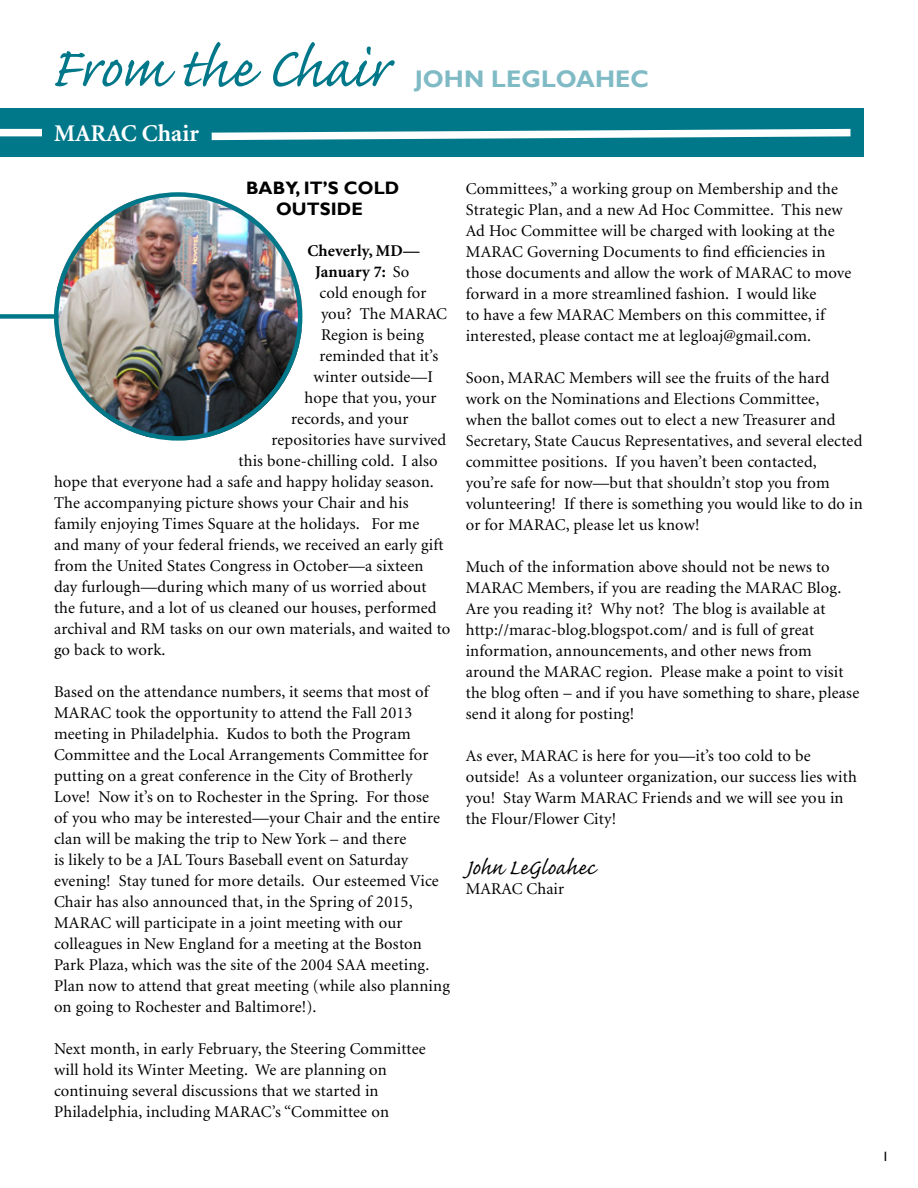
<style>
.page{position:relative;width:918px;height:1188px;background:#fff}
.page>*{position:absolute;margin:0;border:0;box-sizing:border-box;transform-origin:0 0}
.t1{font:27px "Caflisch Script";letter-spacing:.005em;color:#000}
.t2{font:700 24px "Gill Sans";letter-spacing:.005em;color:#80bbc5}
.t3{font:700 24px "Minion";letter-spacing:.005em;color:#fff}
.t4{font:700 18px/21.6px "Gill Sans";letter-spacing:.005em;color:#000;text-align:center}
.t5{font:16.5px/21px "Minion";letter-spacing:.01em;color:#000}
.t6{font:700 16.5px "Minion";letter-spacing:.01em;color:#000}
.t7{font:13.5px "Gill Sans";color:#000}
.s1{font-weight:400}
</style>
<div class="page">
<svg style="left:55px;top:42px;width:340px;height:45px"></svg>
<div style="left:0;top:109px;width:864px;height:48px;background:#00788a"></div>
<div style="left:0;top:129px;width:42px;height:7px;background:#fff"></div>
<svg style="left:211px;top:128px;width:640px;height:13px"></svg>
<div style="left:0;top:314px;width:196px;height:5px;background:#00788a"></div>
<img style="left:55px;top:195px;width:247px;height:243px">
<h2 class="t3" style="left:54px;top:121px;width:147px">MARAC Chair</h2>
<h2 class="t2" style="left:415px;top:64px;width:236px">JOHN LEGLOAHEC</h2>
<p class="t4" style="left:246px;top:177px;width:155px">BABY, IT’S COLD<br>OUTSIDE</p>
<p class="t6" style="left:308px;top:243px;width:114px">Cheverly, MD—</p>
<p class="t6" style="left:315px;top:264px;width:96px">January 7: <span class="s1">So</span></p>
<p class="t5" style="left:320px;top:283px;width:109px">cold enough for</p>
<p class="t5" style="left:321px;top:304px;width:128px">you? The MARAC</p>
<p class="t5" style="left:321px;top:325px;width:104px">Region is being</p>
<p class="t5" style="left:320px;top:346px;width:120px">reminded that it’s</p>
<p class="t5" style="left:314px;top:367px;width:121px">winter outside—I</p>
<p class="t5" style="left:305px;top:388px;width:134px">hope that you, your</p>
<p class="t5" style="left:291px;top:409px;width:119px">records, and your</p>
<p class="t5" style="left:272px;top:430px;width:176px">repositories have survived</p>
<p class="t5" style="left:239px;top:451px;width:201px">this bone-chilling cold. I also</p>
<p class="t5" style="left:54px;top:472px;width:381px">hope that everyone had a safe and happy holiday season.</p>
<p class="t5" style="left:54px;top:493px;width:356px">The accompanying picture shows your Chair and his</p>
<p class="t5" style="left:54px;top:514px;width:367px">family enjoying Times Square at the holidays. For me</p>
<p class="t5" style="left:54px;top:535px;width:391px">and many of your federal friends, we received an early gift</p>
<p class="t5" style="left:54px;top:556px;width:371px">from the United States Congress in October—a sixteen</p>
<p class="t5" style="left:54px;top:577px;width:374px">day furlough—during which many of us worried about</p>
<p class="t5" style="left:54px;top:598px;width:384px">the future, and a lot of us cleaned our houses, performed</p>
<p class="t5" style="left:54px;top:619px;width:398px">archival and RM tasks on our own materials, and waited to</p>
<p class="t5" style="left:54px;top:640px;width:113px">go back to work.</p>
<p class="t5" style="left:54px;top:682px;width:397px">Based on the attendance numbers, it seems that most of MARAC took the opportunity to attend the Fall 2013 meeting in Philadelphia. Kudos to both the Program Committee and the Local Arrangements Committee for putting on a great conference in the City of Brotherly Love! Now it’s on to Rochester in the Spring. For those<br>of you who may be interested—your Chair and the entire clan will be making the trip to New York – and there<br>is likely to be a JAL Tours Baseball event on Saturday evening! Stay tuned for more details. Our esteemed Vice Chair has also announced that, in the Spring of 2015, MARAC will participate in a joint meeting with our colleagues in New England for a meeting at the Boston Park Plaza, which was the site of the 2004 SAA meeting.<br>Plan now to attend that great meeting (while also planning on going to Rochester and Baltimore!).</p>
<p class="t5" style="left:54px;top:1039px;width:373px">Next month, in early February, the Steering Committee will hold its Winter Meeting. We are planning on continuing several discussions that we started in Philadelphia, including MARAC’s “Committee on</p>
<p class="t5" style="left:466px;top:179px;width:387px">Committees,” a working group on Membership and the Strategic Plan, and a new Ad Hoc Committee. This new Ad Hoc Committee will be charged with looking at the MARAC Governing Documents to find efficiencies in those documents and allow the work of MARAC to move forward in a more streamlined fashion. I would like<br>to have a few MARAC Members on this committee, if interested, please contact me at legloaj@gmail.com.</p>
<p class="t5" style="left:466px;top:368px;width:399px">Soon, MARAC Members will see the fruits of the hard work on the Nominations and Elections Committee,<br>when the ballot comes out to elect a new Treasurer and Secretary, State Caucus Representatives, and several elected committee positions. If you haven’t been contacted,<br>you’re safe for now—but that shouldn’t stop you from volunteering! If there is something you would like to do in or for MARAC, please let us know!</p>
<p class="t5" style="left:466px;top:557px;width:395px">Much of the information above should not be news to MARAC Members, if you are reading the MARAC Blog.<br>Are you reading it? Why not? The blog is available at http://marac-blog.blogspot.com/ and is full of great information, announcements, and other news from around the MARAC region. Please make a point to visit the blog often – and if you have something to share, please send it along for posting!</p>
<p class="t5" style="left:466px;top:746px;width:393px">As ever, MARAC is here for you—it’s too cold to be outside! As a volunteer organization, our success lies with you! Stay Warm MARAC Friends and we will see you in the Flour/Flower City!</p>
<h1 class="t1" style="left:466px;top:854px;width:131px">John LeGloahec</h1>
<p class="t5" style="left:466px;top:879px;width:100px">MARAC Chair</p>
<p class="t7" style="left:882px;top:1149px;width:8px">1</p>
</div>
